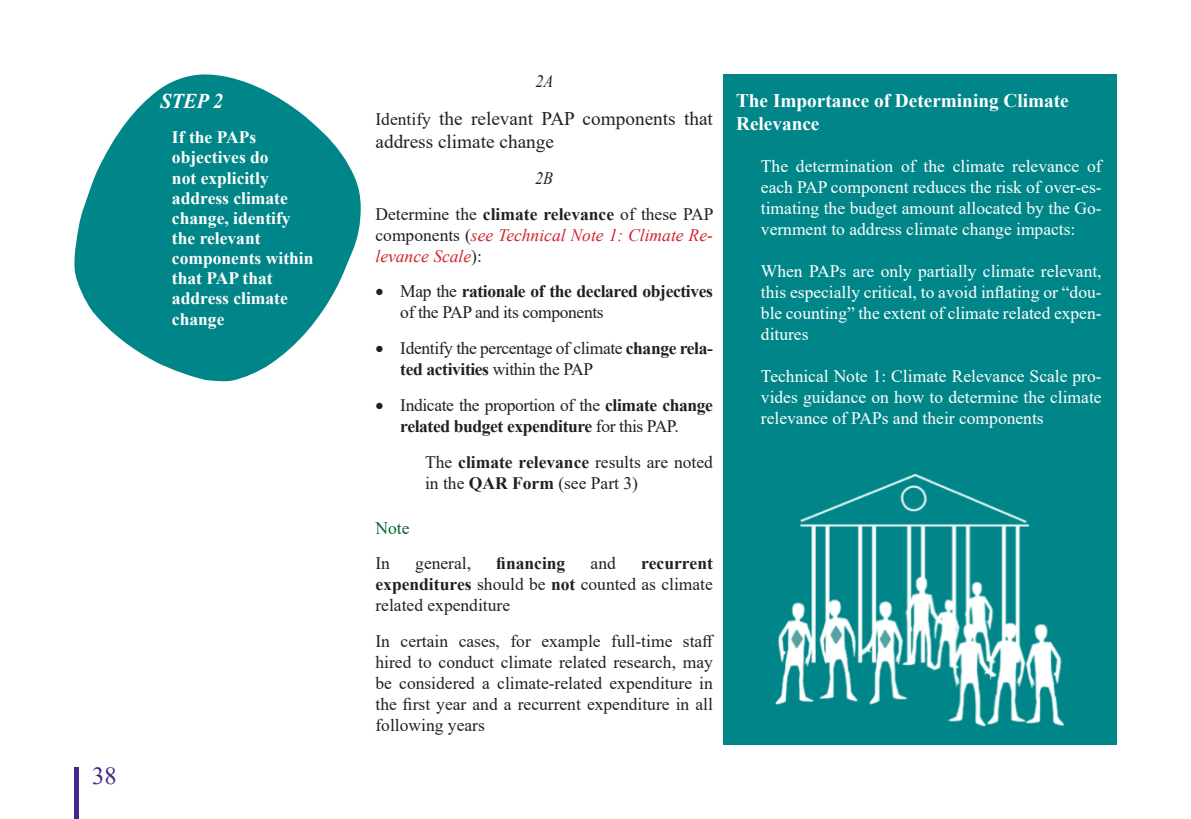
<style>
.page{position:relative;width:1191px;height:819px;background:#fff}
.page>*{position:absolute;margin:0;border:0;box-sizing:border-box;transform-origin:0 0}
.t1{font:24.5px "Times New Roman";color:#402886}
.t2{font:italic 700 21px "Times New Roman";color:#fff;scale:.94 1}
.BT{font:19.25px/23.1px "Times New Roman";color:#231f20}
.Body_Text{font:700 19.25px/23.1px "Times New Roman";color:#fff}
.Body_Text-2{font:17.5px/21px "Times New Roman";color:#fff;text-align:justify}
.BT-2{font:17.5px/21px "Times New Roman";color:#231f20;text-align:justify}
.BT-3{font:17.5px/21px "Times New Roman";letter-spacing:-.02em;color:#231f20}
.t3{font:700 17.5px/20.1px "Times New Roman";color:#fff}
.BT-4{font:italic 17.5px/21px "Times New Roman";color:#d1232a;text-align:justify}
.BT-5{font:700 17.5px/21px "Times New Roman";letter-spacing:-.02em;color:#231f20}
.BT-6{font:700 17.5px "Times New Roman";color:#231f20}
.t4{font:italic 17.5px "Times New Roman";color:#231f20;scale:.93 1}
.Sub_Parts_Dark_Green{font:17.5px "Times New Roman";color:#00652e}
.s1{font-size:17.5px}
.s2{font-style:normal;color:#231f20}
.s3{font-weight:700;font-style:normal;color:#231f20}
.s4{font-weight:400}
.s5{font-weight:700}
</style>
<div class="page">
<svg style="left:74px;top:74px;width:287px;height:307px;fill:#008689"></svg>
<div style="left:722px;top:74px;width:394px;height:670px;background:#008689"></div>
<img style="left:775px;top:474px;width:289px;height:252px">
<div style="left:74px;top:767px;width:5px;height:52px;background:#402886"></div>
<p class="t2" style="left:161px;top:87px;width:68px">STEP 2</p>
<p class="t3" style="left:172px;top:127px;width:143px">If the PAPs objectives do<br>not explicitly address climate change, identify the relevant components within that PAP that address climate change</p>
<h1 class="t1" style="left:92px;top:758px;width:26px">38</h1>
<p class="t4" style="left:535px;top:69px;width:21px">2A</p>
<p class="BT" style="left:375px;top:106px;width:339px"><span class="s1">Identify</span> the relevant PAP components that address climate change</p>
<p class="t4" style="left:535px;top:166px;width:21px">2B</p>
<p class="BT-4" style="left:375px;top:203px;width:339px"><span class="s2">Determine the</span> <span class="s3">climate relevance</span> <span class="s2">of these PAP components (</span>see Technical Note 1: Climate Re&shy;levance Scale<span class="s2">):</span></p>
<p class="BT-5" style="left:400px;top:280px;width:314px;text-indent:-25px">• <span class="s4">Map the</span> rationale of the declared objectives <span class="s4">of the PAP and its components</span></p>
<p class="BT-3" style="left:400px;top:337px;width:314px;text-indent:-25px">• Identify the percentage of climate <span class="s5">change rela&shy;ted activities</span> within the PAP</p>
<p class="BT-3" style="left:375px;top:394px;width:339px;text-align:center">• Indicate the proportion of the <span class="s5">climate change related budget expenditure</span> for this PAP.</p>
<p class="BT-2" style="left:425px;top:451px;width:289px">The <span class="s5">climate relevance</span> results are noted in the <span class="s5">QAR Form</span> (see Part 3)</p>
<p class="Sub_Parts_Dark_Green" style="left:375px;top:515px;width:36px">Note</p>
<p class="BT-2" style="left:375px;top:552px;width:16px">In</p>
<p class="BT-2" style="left:415px;top:552px;width:57px">general,</p>
<p class="BT-6" style="left:496px;top:551px;width:71px">financing</p>
<p class="BT-2" style="left:590px;top:552px;width:27px">and</p>
<p class="BT-2" style="left:375px;top:552px;width:339px;text-indent:265px"><span class="s5">recurrent expenditures</span> should be <span class="s5">not</span> counted as climate related expenditure</p>
<p class="BT-2" style="left:375px;top:630px;width:340px">In certain cases, for example full-time staff hired to conduct climate related research, may be considered a climate-related expenditure in the first year and a recurrent expenditure in all following years</p>
<p class="Body_Text" style="left:736px;top:88px;width:334px">The Importance of Determining Climate<br>Relevance</p>
<p class="Body_Text-2" style="left:761px;top:155px;width:342px">The determination of the climate relevance of each PAP component reduces the risk of over-es&shy;timating the budget amount allocated by the Go&shy;vernment to address climate change impacts:</p>
<p class="Body_Text-2" style="left:761px;top:260px;width:342px">When PAPs are only partially climate relevant, this especially critical, to avoid inflating or “dou&shy;ble counting” the extent of climate related expen&shy;ditures</p>
<p class="Body_Text-2" style="left:761px;top:365px;width:342px">Technical Note 1: Climate Relevance Scale pro&shy;vides guidance on how to determine the climate relevance of PAPs and their components</p>
</div>
